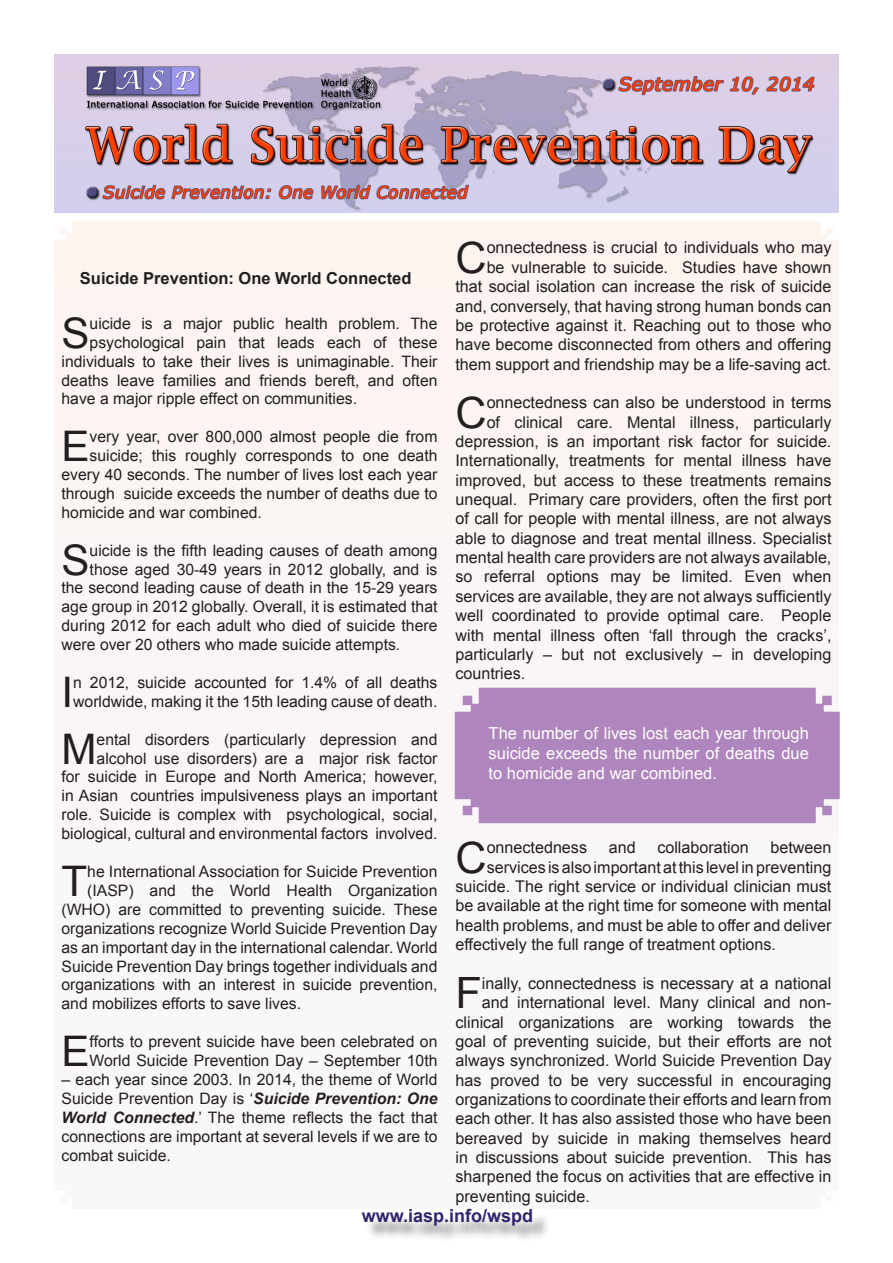
<style>
.page{position:relative;width:893px;height:1263px;background:#fff}
.page>*{position:absolute;margin:0;border:0;box-sizing:border-box;transform-origin:0 0}
.t1{font:43.2px "Arial";color:#231f20}
.t2{font:42.15px "Arial";color:#231f20}
.t3{font:700 18px "Arial";color:#34246b}
.t4{font:16.5px/19.8px "Arial";color:#fff;text-align:justify}
.t5{font:700 16.5px "Arial";color:#231f20}
.t6{font:16.2px/19.4px "Arial";color:#231f20;text-align:right}
.t7{font:15.75px/18.9px "Arial";color:#231f20}
.s1{font-weight:700;font-style:italic}
</style>
<div class="page">
<div style="left:54px;top:222px;width:785px;height:314px;background:#fcf5f2"></div>
<img style="left:54px;top:54px;width:785px;height:158px">
<div style="left:454px;top:687px;width:386px;height:137px;background:#ae85bc"></div>
<div style="left:364px;top:1211px;width:185px;height:32px;background:#231f20;opacity:.55"></div>
<p class="t5" style="left:80px;top:267px;width:333px">Suicide Prevention: One World Connected</p>
<p class="t2" style="left:62px;top:305px;width:30px">S</p>
<p class="t7" style="left:90px;top:314px;width:349px">uicide is a major public health problem. The</p>
<p class="t7" style="left:90px;top:333px;width:349px">psychological pain that leads each of these</p>
<p class="t7" style="left:62px;top:352px;width:377px">individuals to take their lives is unimaginable. Their</p>
<p class="t7" style="left:62px;top:371px;width:377px">deaths leave families and friends bereft, and often</p>
<p class="t7" style="left:62px;top:390px;width:297px">have a major ripple effect on communities.</p>
<p class="t2" style="left:62px;top:419px;width:30px">E</p>
<p class="t7" style="left:90px;top:427px;width:349px">very year, over 800,000 almost people die from</p>
<p class="t7" style="left:90px;top:446px;width:349px">suicide; this roughly corresponds to one death</p>
<p class="t7" style="left:62px;top:465px;width:377px">every 40 seconds. The number of lives lost each year</p>
<p class="t7" style="left:62px;top:484px;width:377px">through suicide exceeds the number of deaths due to</p>
<p class="t7" style="left:62px;top:503px;width:202px">homicide and war combined.</p>
<p class="t2" style="left:62px;top:532px;width:30px">S</p>
<p class="t7" style="left:90px;top:541px;width:349px">uicide is the fifth leading causes of death among</p>
<p class="t7" style="left:90px;top:560px;width:349px">those aged 30-49 years in 2012 globally, and is</p>
<p class="t7" style="left:62px;top:579px;width:377px">the second leading cause of death in the 15-29 years</p>
<p class="t7" style="left:62px;top:597px;width:377px">age group in 2012 globally. Overall, it is estimated that</p>
<p class="t7" style="left:62px;top:616px;width:377px">during 2012 for each adult who died of suicide there</p>
<p class="t7" style="left:62px;top:635px;width:340px">were over 20 others who made suicide attempts.</p>
<p class="t2" style="left:62px;top:664px;width:13px">I</p>
<p class="t7" style="left:73px;top:673px;width:366px">n 2012, suicide accounted for 1.4% of all deaths worldwide, making it the 15th leading cause of death.</p>
<p class="t2" style="left:62px;top:721px;width:37px">M</p>
<p class="t7" style="left:62px;top:730px;width:377px;text-align:right">ental disorders (particularly depression and alcohol use disorders) are a major risk factor<br>for suicide in Europe and North America; however, in Asian countries impulsiveness plays an important role. Suicide is complex with psychological, social, biological, cultural and environmental factors involved.</p>
<p class="t2" style="left:62px;top:853px;width:27px">T</p>
<p class="t7" style="left:87px;top:862px;width:352px">he International Association for Suicide Prevention</p>
<p class="t7" style="left:87px;top:881px;width:352px">(IASP) and the World Health Organization</p>
<p class="t7" style="left:62px;top:900px;width:377px">(WHO) are committed to preventing suicide. These</p>
<p class="t7" style="left:62px;top:919px;width:377px">organizations recognize World Suicide Prevention Day</p>
<p class="t7" style="left:62px;top:938px;width:377px">as an important day in the international calendar. World</p>
<p class="t7" style="left:62px;top:957px;width:377px">Suicide Prevention Day brings together individuals and</p>
<p class="t7" style="left:62px;top:975px;width:377px">organizations with an interest in suicide prevention,</p>
<p class="t7" style="left:62px;top:994px;width:241px">and mobilizes efforts to save lives.</p>
<p class="t2" style="left:62px;top:1023px;width:30px">E</p>
<p class="t7" style="left:90px;top:1032px;width:349px">fforts to prevent suicide have been celebrated on<br>World Suicide Prevention Day – September 10th</p>
<p class="t7" style="left:62px;top:1070px;width:377px;text-align:justify">– each year since 2003. In 2014, the theme of World Suicide Prevention Day is ‘<span class="s1">Suicide Prevention: One World Connected</span>.’ The theme reflects the fact that connections are important at several levels if we are to combat suicide.</p>
<p class="t1" style="left:455px;top:229px;width:33px">C</p>
<p class="t6" style="left:455px;top:238px;width:377px">onnectedness is crucial to individuals who may<br>be vulnerable to suicide. Studies have shown<br>that social isolation can increase the risk of suicide and, conversely, that having strong human bonds can be protective against it. Reaching out to those who have become disconnected from others and offering them support and friendship may be a life-saving act.</p>
<p class="t1" style="left:455px;top:384px;width:33px">C</p>
<p class="t6" style="left:487px;top:393px;width:346px">onnectedness can also be understood in terms</p>
<p class="t6" style="left:487px;top:412px;width:346px">of clinical care. Mental illness, particularly</p>
<p class="t6" style="left:455px;top:432px;width:377px">depression, is an important risk factor for suicide.</p>
<p class="t6" style="left:455px;top:451px;width:377px">Internationally, treatments for mental illness have</p>
<p class="t6" style="left:455px;top:470px;width:377px">improved, but access to these treatments remains</p>
<p class="t6" style="left:455px;top:490px;width:377px">unequal. Primary care providers, often the first port</p>
<p class="t6" style="left:455px;top:509px;width:377px">of call for people with mental illness, are not always</p>
<p class="t6" style="left:455px;top:529px;width:377px">able to diagnose and treat mental illness. Specialist</p>
<p class="t6" style="left:455px;top:548px;width:377px">mental health care providers are not always available,</p>
<p class="t6" style="left:455px;top:567px;width:377px">so referral options may be limited. Even when</p>
<p class="t6" style="left:455px;top:587px;width:377px">services are available, they are not always sufficiently</p>
<p class="t6" style="left:455px;top:606px;width:377px">well coordinated to provide optimal care. People</p>
<p class="t6" style="left:455px;top:625px;width:377px">with mental illness often ‘fall through the cracks’,</p>
<p class="t6" style="left:455px;top:645px;width:377px">particularly – but not exclusively – in developing</p>
<p class="t6" style="left:455px;top:664px;width:71px">countries.</p>
<p class="t4" style="left:489px;top:724px;width:322px">The number of lives lost each year through suicide exceeds the number of deaths due to homicide and war combined.</p>
<p class="t1" style="left:455px;top:829px;width:33px">C</p>
<p class="t6" style="left:487px;top:838px;width:102px">onnectedness</p>
<p class="t6" style="left:609px;top:838px;width:28px">and</p>
<p class="t6" style="left:657px;top:838px;width:93px">collaboration</p>
<p class="t6" style="left:770px;top:838px;width:62px">between</p>
<p class="t6" style="left:487px;top:857px;width:346px">services is also important at this level in preventing</p>
<p class="t6" style="left:455px;top:877px;width:377px">suicide. The right service or individual clinician must</p>
<p class="t6" style="left:455px;top:896px;width:377px">be available at the right time for someone with mental</p>
<p class="t6" style="left:455px;top:916px;width:377px">health problems, and must be able to offer and deliver</p>
<p class="t6" style="left:455px;top:935px;width:322px">effectively the full range of treatment options.</p>
<p class="t1" style="left:455px;top:965px;width:28px">F</p>
<p class="t6" style="left:482px;top:974px;width:351px">inally, connectedness is necessary at a national</p>
<p class="t6" style="left:482px;top:993px;width:351px">and international level. Many clinical and non-</p>
<p class="t6" style="left:455px;top:1012px;width:377px">clinical organizations are working towards the</p>
<p class="t6" style="left:455px;top:1032px;width:377px">goal of preventing suicide, but their efforts are not</p>
<p class="t6" style="left:455px;top:1051px;width:377px">always synchronized. World Suicide Prevention Day</p>
<p class="t6" style="left:455px;top:1070px;width:377px">has proved to be very successful in encouraging</p>
<p class="t6" style="left:455px;top:1090px;width:377px">organizations to coordinate their efforts and learn from</p>
<p class="t6" style="left:455px;top:1109px;width:377px">each other. It has also assisted those who have been</p>
<p class="t6" style="left:455px;top:1128px;width:377px">bereaved by suicide in making themselves heard</p>
<p class="t6" style="left:455px;top:1148px;width:377px">in discussions about suicide prevention. This has</p>
<p class="t6" style="left:455px;top:1167px;width:377px">sharpened the focus on activities that are effective in</p>
<p class="t6" style="left:455px;top:1186px;width:136px">preventing suicide.</p>
<p class="t3" style="left:362px;top:1204px;width:173px">www.iasp.info/wspd</p>
</div>
